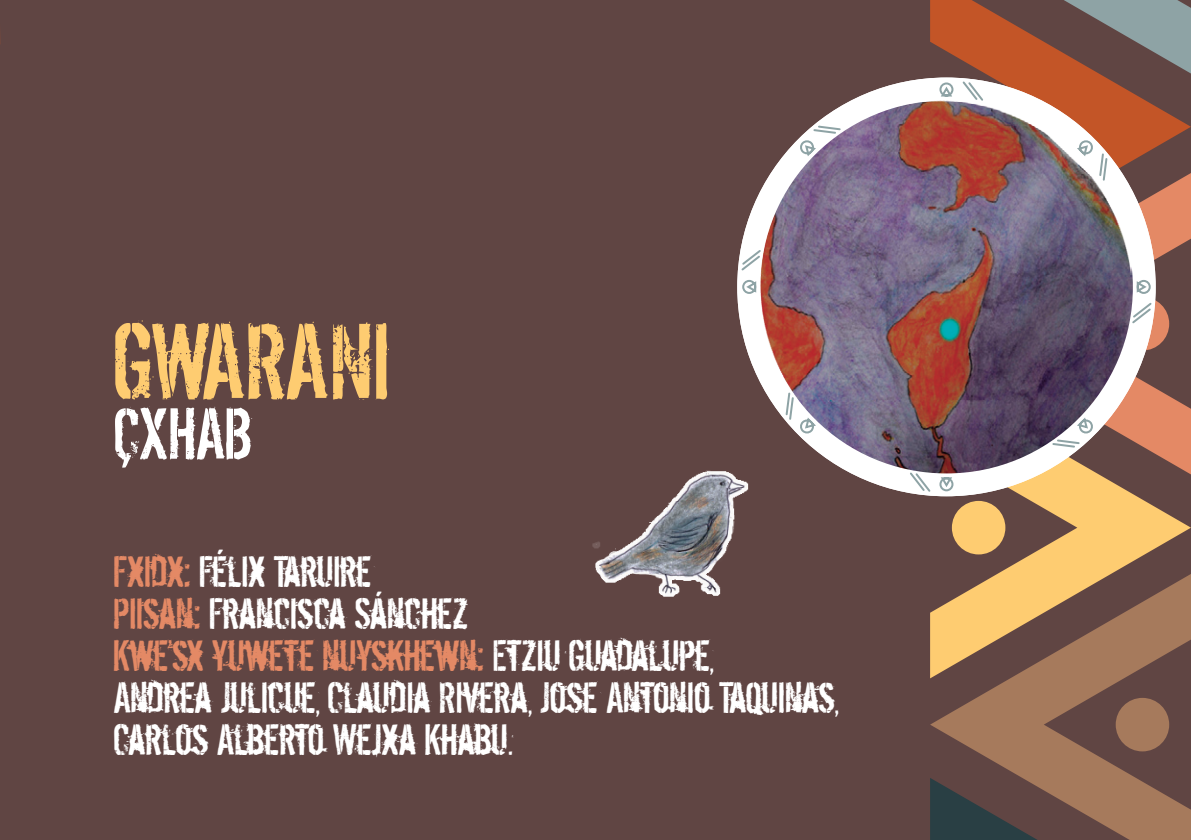
<style>
.page{position:relative;width:1191px;height:840px;background:#fff}
.page>*{position:absolute;margin:0;border:0;box-sizing:border-box;transform-origin:0 0}
.t1{font:118px "Dirty Ego";letter-spacing:-.01em;color:#fecc71}
.t2{font:80px "Dirty Ego";letter-spacing:-.005em;color:#fff}
.t3{font:48px/42px "Dirty Ego";color:#fff}
.s1{color:#e48965}
</style>
<div class="page">
<div style="left:0;top:0;width:1191px;height:839px;background:#604543"></div>
<div style="left:1115px;top:297px;width:54px;height:53px;background:#e48965;border-radius:50%"></div>
<svg style="left:930px;top:0;width:261px;height:277px"></svg>
<svg style="left:930px;top:678px;width:261px;height:161px;fill:#a67a5c"></svg>
<div style="left:1115px;top:697px;width:54px;height:54px;background:#a67a5c;border-radius:50%"></div>
<svg style="left:930px;top:387px;width:261px;height:291px"></svg>
<div style="left:952px;top:500px;width:53px;height:54px;background:#fecc71;border-radius:50%"></div>
<svg style="left:930px;top:777px;width:107px;height:62px"></svg>
<img style="left:592px;top:470px;width:152px;height:127px">
<svg style="left:739px;top:80px;width:414px;height:413px"></svg>
<img style="left:760px;top:100px;width:372px;height:373px;border-radius:186px">
<h1 class="t1" style="left:113px;top:300px;width:278px">GWARANI</h1>
<h2 class="t2" style="left:113px;top:392px;width:140px">ÇXHAB</h2>
<p class="t3" style="left:113px;top:548px;width:726px"><span class="s1">FXIDX:</span> FÉLIX TARUIRE<br><span class="s1">PIISAN:</span> FRANCISCA SÁNCHEZ<br><span class="s1">KWE’SX YUWETE NUYSKHEWN:</span> ETZIU GUADALUPE,<br>ANDREA JULICUE, CLAUDIA RIVERA, JOSE ANTONIO TAQUINAS, CARLOS ALBERTO WEJXA KHABU.</p>
</div>
